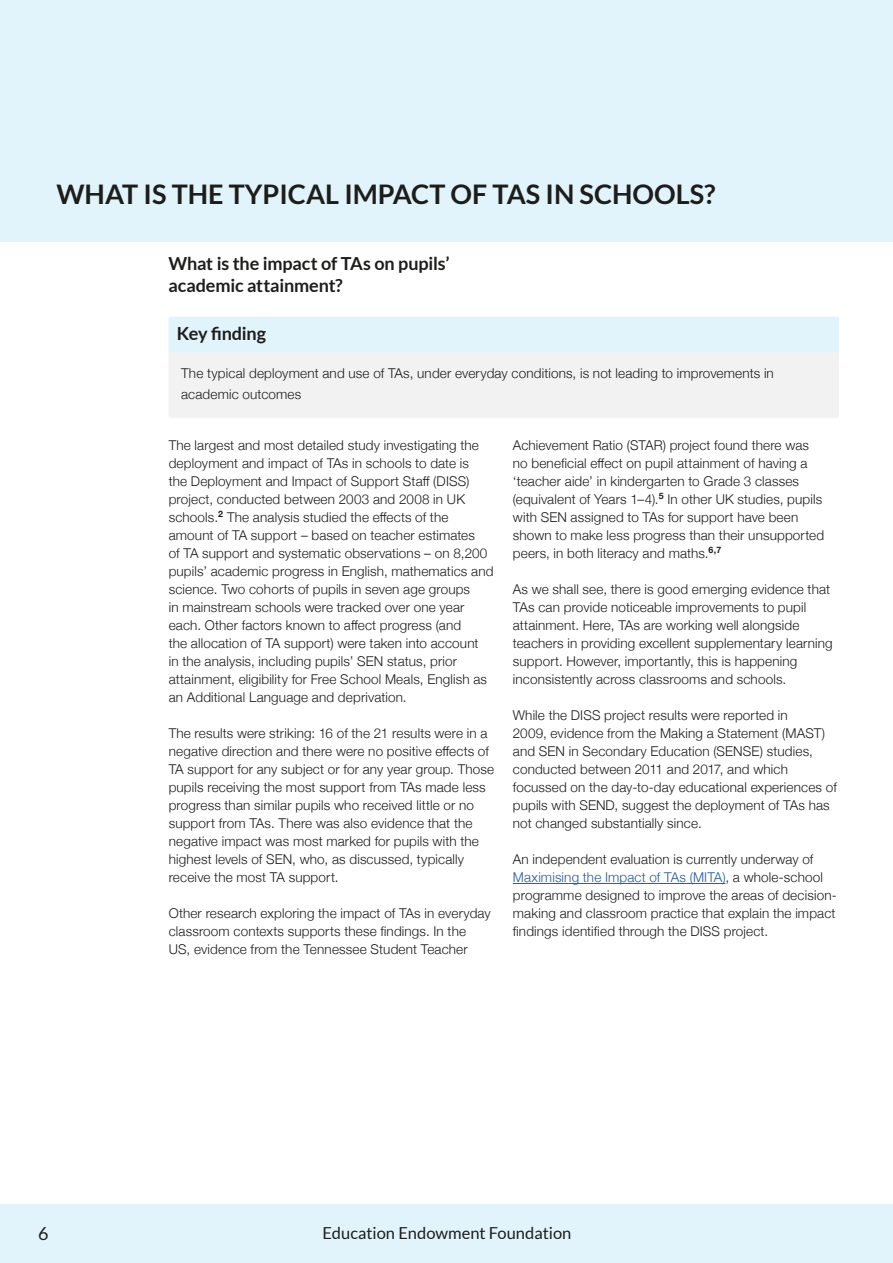
<style>
.page{position:relative;width:893px;height:1263px;background:#fff}
.page>*{position:absolute;margin:0;border:0;box-sizing:border-box;transform-origin:0 0}
.t1{font:700 27px "Lato";color:#1d1d1b}
.t2{font:700 18px/21.6px "Lato";letter-spacing:-.01em;color:#1d1d1b}
.t3{font:18px "Lato";color:#1d1d1b}
.t4{font:16.5px "Lato";color:#1d1d1b}
.t5{font:300 13.5px/18px "Helvetica Neue";letter-spacing:.01em;color:#1d1d1b}
.s1{color:#275b9b}
</style>
<div class="page">
<div style="left:0;top:1205px;width:893px;height:58px;background:#e1f3fb"></div>
<div style="left:0;top:0;width:893px;height:242px;background:#e1f3fb"></div>
<hr style="left:513px;top:883px;width:212px;height:1px;background:#275b9b">
<svg style="left:168px;top:317px;width:671px;height:101px"></svg>
<h1 class="t1" style="left:56px;top:178px;width:661px">WHAT IS THE TYPICAL IMPACT OF TAS IN SCHOOLS?</h1>
<h2 class="t2" style="left:168px;top:252px;width:282px">What is the impact of TAs on pupils’ academic attainment?</h2>
<h2 class="t2" style="left:177px;top:322px;width:91px">Key finding</h2>
<p class="t5" style="left:181px;top:362px;width:594px;line-height:21px">The typical deployment and use of TAs, under everyday conditions, is not leading to improvements in academic outcomes</p>
<p class="t5" style="left:169px;top:435px;width:326px">The largest and most detailed study investigating the deployment and impact of TAs in schools to date is<br>the Deployment and Impact of Support Staff (DISS) project, conducted between 2003 and 2008 in UK schools.<sup>2</sup> The analysis studied the effects of the amount of TA support – based on teacher estimates<br>of TA support and systematic observations – on 8,200 pupils’ academic progress in English, mathematics and science. Two cohorts of pupils in seven age groups<br>in mainstream schools were tracked over one year each. Other factors known to affect progress (and<br>the allocation of TA support) were taken into account<br>in the analysis, including pupils’ SEN status, prior attainment, eligibility for Free School Meals, English as an Additional Language and deprivation.</p>
<p class="t5" style="left:169px;top:723px;width:327px">The results were striking: 16 of the 21 results were in a negative direction and there were no positive effects of TA support for any subject or for any year group. Those pupils receiving the most support from TAs made less progress than similar pupils who received little or no support from TAs. There was also evidence that the negative impact was most marked for pupils with the highest levels of SEN, who, as discussed, typically receive the most TA support.</p>
<p class="t5" style="left:169px;top:903px;width:324px">Other research exploring the impact of TAs in everyday classroom contexts supports these findings. In the<br>US, evidence from the Tennessee Student Teacher</p>
<p class="t5" style="left:513px;top:435px;width:313px">Achievement Ratio (STAR) project found there was no beneficial effect on pupil attainment of having a ‘teacher aide’ in kindergarten to Grade 3 classes (equivalent of Years 1–4).<sup>5</sup> In other UK studies, pupils with SEN assigned to TAs for support have been shown to make less progress than their unsupported peers, in both literacy and maths.<sup>6,7</sup></p>
<p class="t5" style="left:513px;top:579px;width:321px">As we shall see, there is good emerging evidence that TAs can provide noticeable improvements to pupil attainment. Here, TAs are working well alongside teachers in providing excellent supplementary learning support. However, importantly, this is happening inconsistently across classrooms and schools.</p>
<p class="t5" style="left:513px;top:705px;width:325px">While the DISS project results were reported in<br>2009, evidence from the Making a Statement (MAST) and SEN in Secondary Education (SENSE) studies, conducted between 2011 and 2017, and which focussed on the day-to-day educational experiences of pupils with SEND, suggest the deployment of TAs has not changed substantially since.</p>
<p class="t5" style="left:513px;top:849px;width:325px">An independent evaluation is currently underway of <span class="s1">Maximising the Impact of TAs (MITA)</span>, a whole-school programme designed to improve the areas of decision&shy;making and classroom practice that explain the impact findings identified through the DISS project.</p>
<h2 class="t3" style="left:38px;top:1224px;width:12px">6</h2>
<p class="t4" style="left:322px;top:1224px;width:251px">Education Endowment Foundation</p>
</div>
